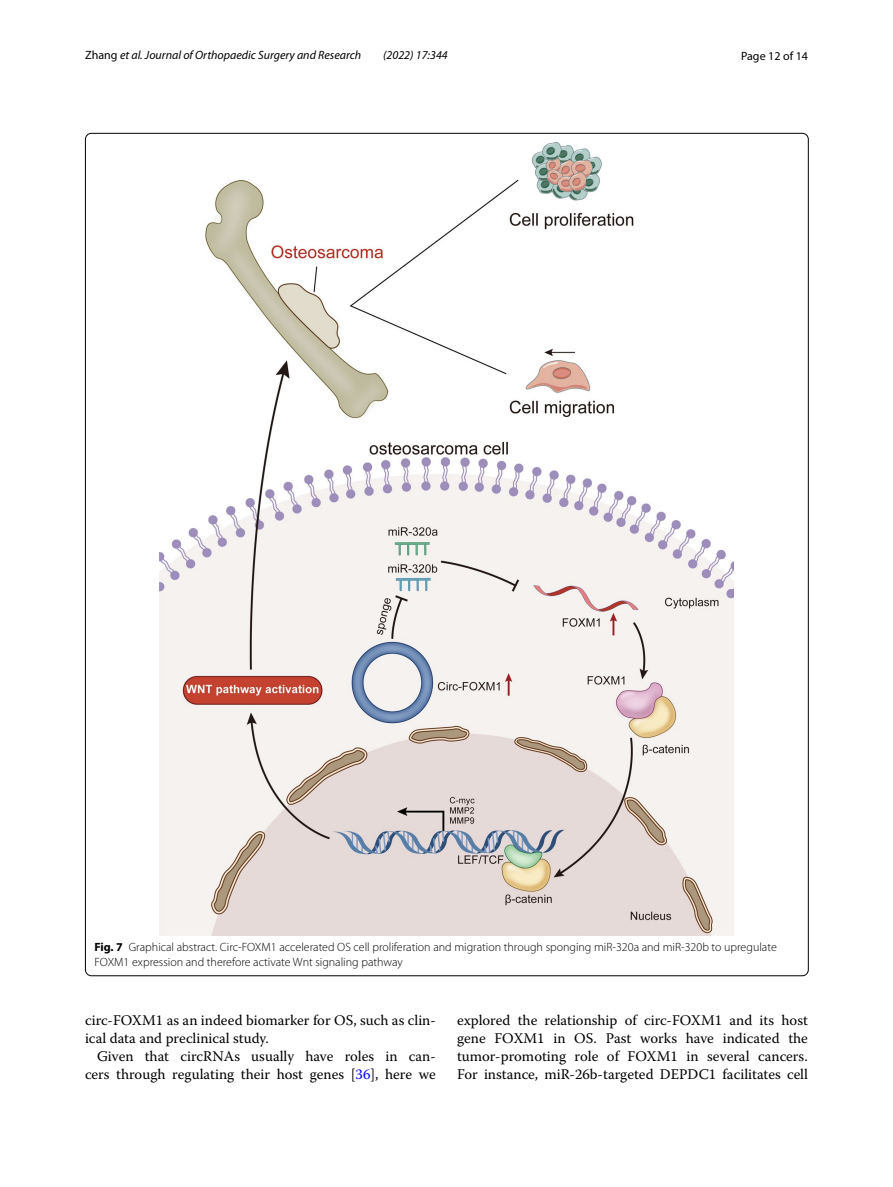
<style>
.page{position:relative;width:893px;height:1187px;background:#fff}
.page>*{position:absolute;margin:0;border:0;box-sizing:border-box;transform-origin:0 0}
.t1{font:14.7px/18px "Warnock Pro";color:#000}
.t2{font:300 12px/15px "Myriad Pro";color:#000}
.t3{font:italic 12px "Myriad Pro";color:#000}
.t4{font:12px "Myriad Pro";color:#000}
.s1{font-style:normal}
.s2{font-weight:700}
.s3{color:#00f}
</style>
<div class="page">
<img style="left:160px;top:142px;width:574px;height:793px">
<p class="t3" style="left:85px;top:48px;width:278px"><span class="s1">Zhang</span> et al. Journal of Orthopaedic Surgery and Research</p>
<p class="t3" style="left:383px;top:48px;width:66px">(2022) 17:344</p>
<p class="t4" style="left:741px;top:48px;width:68px">Page 12 of 14</p>
<p class="t2" style="left:94px;top:939px;width:684px"><span class="s2">Fig. 7</span> Graphical abstract. Circ-FOXM1 accelerated OS cell proliferation and migration through sponging miR-320a and miR-320b to upregulate<br>FOXM1 expression and therefore activate Wnt signaling pathway</p>
<p class="t1" style="left:85px;top:1010px;width:352px">circ-FOXM1 as an indeed biomarker for OS, such as clin&shy;ical data and preclinical study.</p>
<p class="t1" style="left:85px;top:1046px;width:352px;text-align:right">Given that circRNAs usually have roles in can&shy;cers through regulating their host genes [<span class="s3">36</span>], here we</p>
<p class="t1" style="left:457px;top:1010px;width:352px;text-align:justify">explored the relationship of circ-FOXM1 and its host gene FOXM1 in OS. Past works have indicated the tumor-promoting role of FOXM1 in several cancers.<br>For instance, miR-26b-targeted DEPDC1 facilitates cell</p>
</div>
